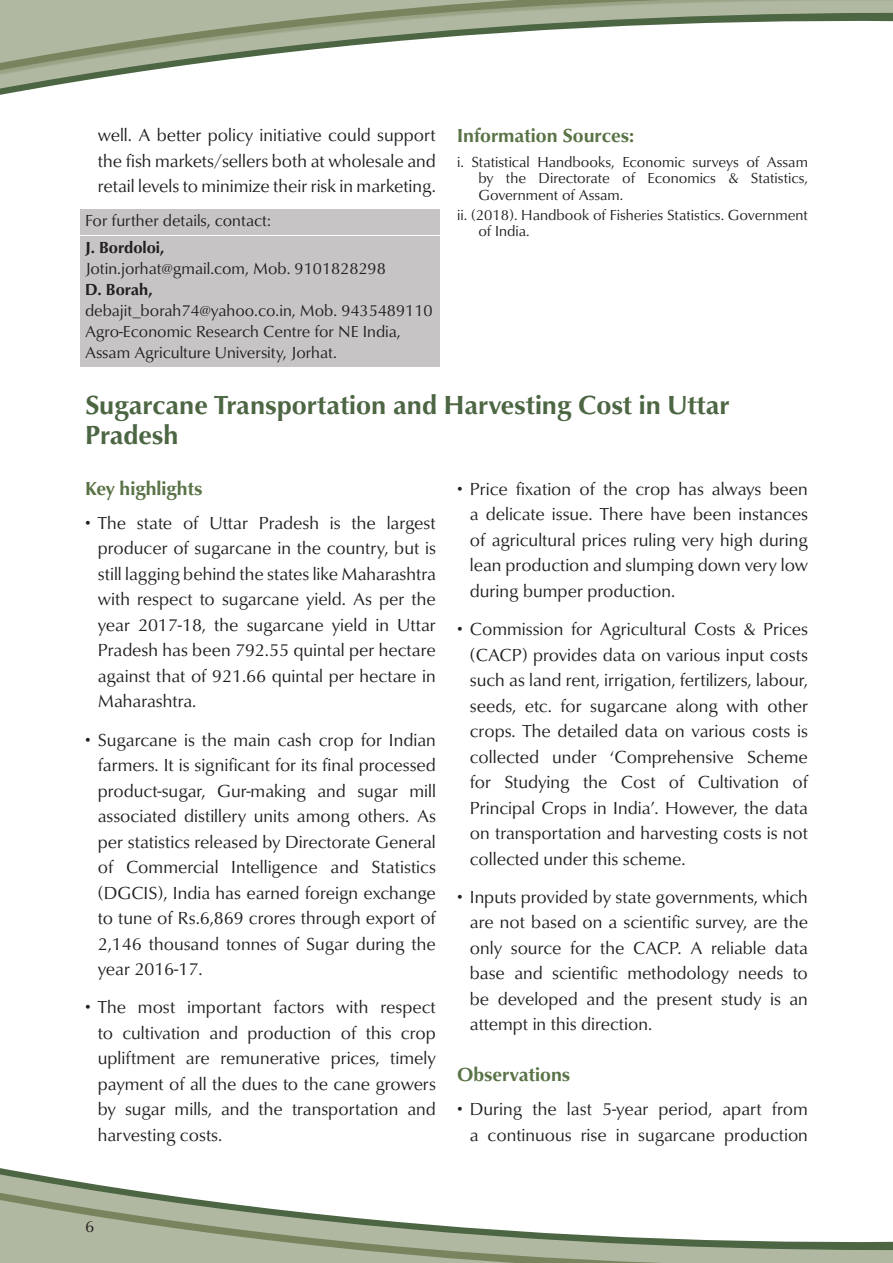
<style>
.page{position:relative;width:893px;height:1263px;background:#fff}
.page>*{position:absolute;margin:0;border:0;box-sizing:border-box;transform-origin:0 0}
.Title_1{font:700 27px/30px "Classico URW";color:#4c6643}
.Heading_1{font:700 19.5px "Classico URW";color:#5a7346}
.t1{font:18px/25.5px "Classico URW";color:#231f20;text-align:justify}
.CONTACTION_DETAILS{font:16.5px/21px "Classico URW";color:#231f20}
.Information_souces{font:15px/16.2px "Classico URW";color:#231f20;text-align:justify}
.s1{font-weight:700}
</style>
<div class="page">
<svg style="left:0;top:1168px;width:92px;height:16px"></svg>
<div style="left:0;top:0;width:893px;height:84px;background:#231f20;opacity:.5"></div>
<svg style="left:0;top:0;width:893px;height:79px"></svg>
<svg style="left:0;top:1184px;width:893px;height:79px"></svg>
<div style="left:81px;top:209px;width:359px;height:25px;background:#c6c4c4"></div>
<div style="left:81px;top:236px;width:359px;height:131px;background:#c6c4c4"></div>
<p class="t1" style="left:98px;top:123px;width:340px">well. A better policy initiative could support the fish markets/sellers both at wholesale and retail levels to minimize their risk in marketing.</p>
<p class="CONTACTION_DETAILS" style="left:85px;top:210px;width:188px">For further details, contact:</p>
<p class="CONTACTION_DETAILS" style="left:85px;top:237px;width:349px"><span class="s1">J. Bordoloi,<br></span>Jotin.jorhat@gmail.com, Mob. 9101828298<br><span class="s1">D. Borah,<br></span>debajit_borah74@yahoo.co.in, Mob. 9435489110<br>Agro-Economic Research Centre for NE India, Assam Agriculture University, Jorhat.</p>
<p class="Heading_1" style="left:457px;top:124px;width:178px">Information Sources:</p>
<p class="Information_souces" style="left:478px;top:154px;width:331px;text-indent:-21px">i. Statistical Handbooks, Economic surveys of Assam by the Directorate of Economics &amp; Statistics, Government of Assam.</p>
<p class="Information_souces" style="left:478px;top:207px;width:331px;text-indent:-21px">ii. (2018). Handbook of Fisheries Statistics. Government of India.</p>
<p class="Title_1" style="left:85px;top:390px;width:646px">Sugarcane Transportation and Harvesting Cost in Uttar<br>Pradesh</p>
<p class="Heading_1" style="left:85px;top:476px;width:119px">Key highlights</p>
<p class="t1" style="left:98px;top:510px;width:340px;text-indent:-13px">• The state of Uttar Pradesh is the largest producer of sugarcane in the country, but is still lagging behind the states like Maharashtra with respect to sugarcane yield. As per the year 2017-18, the sugarcane yield in Uttar Pradesh has been 792.55 quintal per hectare against that of 921.66 quintal per hectare in Maharashtra.</p>
<p class="t1" style="left:98px;top:727px;width:340px;text-indent:-13px">• Sugarcane is the main cash crop for Indian farmers. It is significant for its final processed product-sugar, Gur-making and sugar mill associated distillery units among others. As per statistics released by Directorate General of Commercial Intelligence and Statistics (DGCIS), India has earned foreign exchange to tune of Rs.6,869 crores through export of 2,146 thousand tonnes of Sugar during the year 2016-17.</p>
<p class="t1" style="left:98px;top:995px;width:340px;text-indent:-13px">• The most important factors with respect to cultivation and production of this crop upliftment are remunerative prices, timely payment of all the dues to the cane growers by sugar mills, and the transportation and harvesting costs.</p>
<p class="t1" style="left:470px;top:476px;width:340px;text-indent:-13px">• Price fixation of the crop has always been a delicate issue. There have been instances of agricultural prices ruling very high during lean production and slumping down very low during bumper production.</p>
<p class="t1" style="left:470px;top:616px;width:340px;text-indent:-13px">• Commission for Agricultural Costs &amp; Prices (CACP) provides data on various input costs such as land rent, irrigation, fertilizers, labour, seeds, etc. for sugarcane along with other crops. The detailed data on various costs is collected under ‘Comprehensive Scheme for Studying the Cost of Cultivation of Principal Crops in India’. However, the data on transportation and harvesting costs is not collected under this scheme.</p>
<p class="t1" style="left:470px;top:884px;width:340px;text-indent:-13px">• Inputs provided by state governments, which are not based on a scientific survey, are the only source for the CACP. A reliable data base and scientific methodology needs to be developed and the present study is an attempt in this direction.</p>
<p class="Heading_1" style="left:457px;top:1063px;width:115px">Observations</p>
<p class="t1" style="left:457px;top:1097px;width:352px;text-align:right">• During the last 5-year period, apart from a continuous rise in sugarcane production</p>
<p class="CONTACTION_DETAILS" style="left:85px;top:1216px;width:11px">6</p>
</div>
